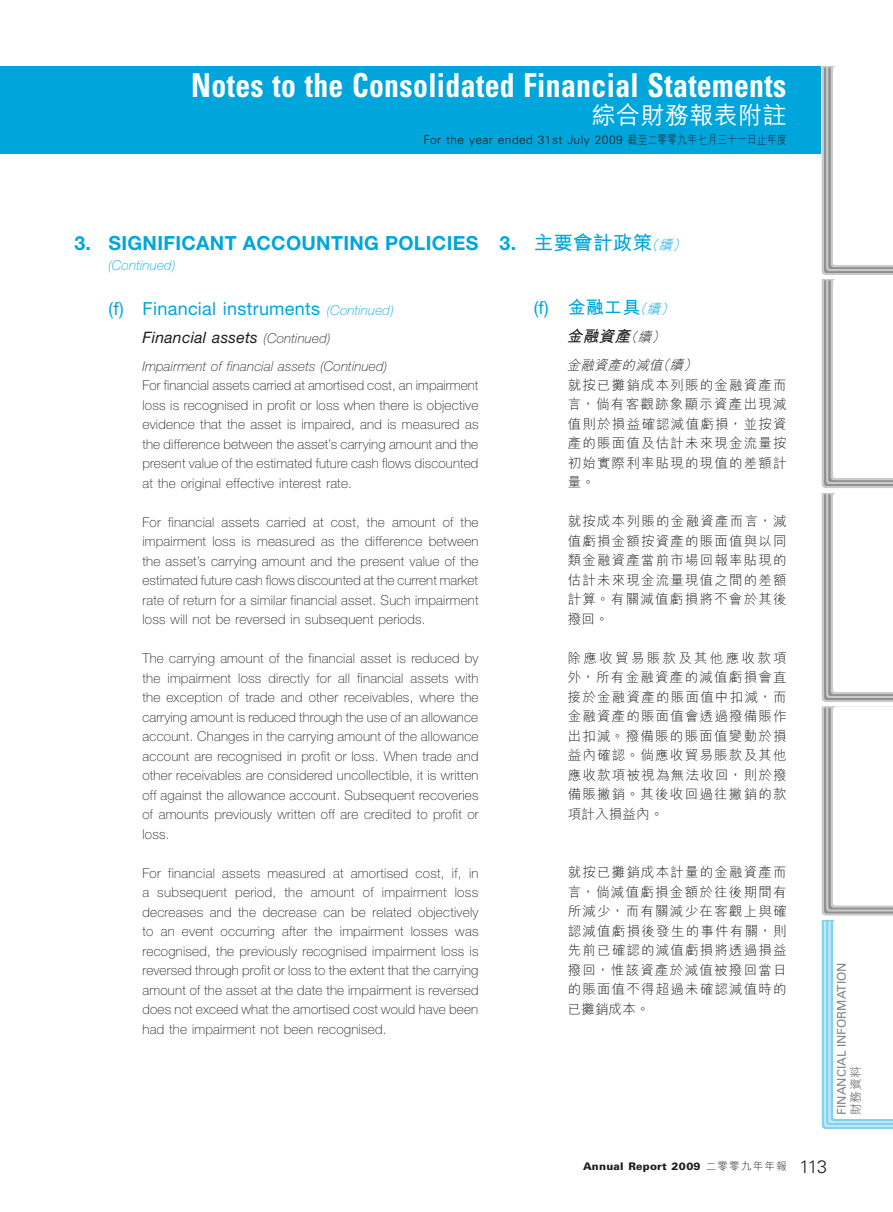
<style>
.page{position:relative;width:893px;height:1212px;background:#fff}
.page>*{position:absolute;margin:0;border:0;box-sizing:border-box;transform-origin:0 0}
.t1{font:700 condensed 33px "Univers LT Std";letter-spacing:.015em;color:#fff;scale:.9 1}
.t2{font:500 24px "M Hei HK";letter-spacing:.015em;color:#fff}
.t3{font:700 19.5px "Helvetica Neue LT Std";letter-spacing:.015em;color:#00a6db}
.t4{font:700 19.5px "M Hei HK";letter-spacing:.015em;color:#00a6db}
.t5{font:18px "Helvetica Neue LT Std";letter-spacing:.015em;color:#00a6db}
.t6{font:700 18px "M Hei HK";color:#00a6db}
.t7{font:italic 15.75px "Helvetica Neue LT Std";letter-spacing:.015em;color:#231f20}
.t8{font:italic 700 15.75px "M Hei HK";color:#231f20}
.t9{font:100 13.5px/19.5px "Helvetica Neue LT Std";letter-spacing:.015em;color:#231f20;text-align:justify}
.t10{font:300 13.5px/19.5px "M Hei HK";letter-spacing:.085em;color:#231f20;text-align:justify}
.t11{font:italic 100 13.5px "Helvetica Neue LT Std";letter-spacing:.015em;color:#00a6db}
.t12{font:300 12px "Univers LT Std";letter-spacing:.035em;color:#231f20}
.t13{font:12px/14.2px "Univers LT Std";color:#808285}
.t14{font:900 10.5px "Univers LT Std";letter-spacing:.02em;color:#231f20}
.s1{font-family:"M Hei HK"}
.s2{font-weight:100;font-style:italic;font-size:13.5px}
.s3{font-weight:100;font-size:13.5px}
.s4{font-style:italic}
.s5{font-family:"Helvetica Neue LT Std"}
.s6{font-weight:300;font-style:italic;font-size:13.5px}
.s7{font-family:"Helvetica Neue LT Std";font-weight:400}
.s8{font-weight:300;font-size:13.5px}
.s9{font-family:"M Hei HK";font-weight:500}
.s10{font-family:"M Hei HK";font-weight:300}
.s11{font-weight:300;font-size:18px}
</style>
<div class="page">
<div style="left:0;top:66px;width:893px;height:88px;background:#00a6db"></div>
<svg style="left:822px;top:66px;width:71px;height:1063px"></svg>
<p class="t1" style="left:191px;top:65px;width:663px">Notes to the Consolidated Financial Statements</p>
<p class="t2" style="left:592px;top:98px;width:196px">綜合財務報表附註</p>
<p class="t12" style="left:423px;top:133px;width:365px">For the year ended 31st July 2009 <span class="s1">截至二零零九年七月三十一日止年度</span></p>
<p class="t3" style="left:74px;top:231px;width:406px">3. SIGNIFICANT ACCOUNTING POLICIES</p>
<p class="t11" style="left:108px;top:257px;width:68px">(Continued)</p>
<p class="t5" style="left:108px;top:297px;width:287px">(f) Financial instruments <span class="s2">(Continued)</span></p>
<p class="t7" style="left:142px;top:327px;width:189px">Financial assets <span class="s3">(Continued)</span></p>
<p class="t9" style="left:142px;top:356px;width:338px;text-align:left"><span class="s4">Impairment of financial assets (Continued)<br></span>For financial assets carried at amortised cost, an impairment loss is recognised in profit or loss when there is objective evidence that the asset is impaired, and is measured as the difference between the asset’s carrying amount and the present value of the estimated future cash flows discounted at the original effective interest rate.</p>
<p class="t9" style="left:142px;top:512px;width:338px">For financial assets carried at cost, the amount of the impairment loss is measured as the difference between the asset’s carrying amount and the present value of the estimated future cash flows discounted at the current market rate of return for a similar financial asset. Such impairment loss will not be reversed in subsequent periods.</p>
<p class="t9" style="left:142px;top:649px;width:338px">The carrying amount of the financial asset is reduced by the impairment loss directly for all financial assets with the exception of trade and other receivables, where the carrying amount is reduced through the use of an allowance account. Changes in the carrying amount of the allowance account are recognised in profit or loss. When trade and other receivables are considered uncollectible, it is written off against the allowance account. Subsequent recoveries of amounts previously written off are credited to profit or loss.</p>
<p class="t9" style="left:142px;top:863px;width:338px">For financial assets measured at amortised cost, if, in a subsequent period, the amount of impairment loss decreases and the decrease can be related objectively to an event occurring after the impairment losses was recognised, the previously recognised impairment loss is reversed through profit or loss to the extent that the carrying amount of the asset at the date the impairment is reversed does not exceed what the amortised cost would have been had the impairment not been recognised.</p>
<p class="t4" style="left:500px;top:228px;width:192px"><span class="s5">3.</span> 主要會計政策<span class="s6">（續）</span></p>
<p class="t6" style="left:534px;top:294px;width:146px"><span class="s7">(f)</span> 金融工具<span class="s6">（續）</span></p>
<p class="t8" style="left:567px;top:325px;width:104px">金融資產<span class="s8">（續）</span></p>
<p class="t10" style="left:567px;top:355px;width:221px;text-align:left"><span class="s4">金融資產的減值（續）<br></span>就按已攤銷成本列賬的金融資產而言，倘有客觀跡象顯示資產出現減值則於損益確認減值虧損，並按資產的賬面值及估計未來現金流量按初始實際利率貼現的現值的差額計量。</p>
<p class="t10" style="left:568px;top:511px;width:220px">就按成本列賬的金融資產而言，減值虧損金額按資產的賬面值與以同類金融資產當前市場回報率貼現的估計未來現金流量現值之間的差額計算。有關減值虧損將不會於其後撥回。</p>
<p class="t10" style="left:568px;top:647px;width:220px">除應收貿易賬款及其他應收款項外，所有金融資產的減值虧損會直接於金融資產的賬面值中扣減，而金融資產的賬面值會透過撥備賬作出扣減。撥備賬的賬面值變動於損益內確認。倘應收貿易賬款及其他應收款項被視為無法收回，則於撥備賬撇銷。其後收回過往撇銷的款項計入損益內。</p>
<p class="t10" style="left:568px;top:862px;width:220px">就按已攤銷成本計量的金融資產而言，倘減值虧損金額於往後期間有所減少，而有關減少在客觀上與確認減值虧損後發生的事件有關，則先前已確認的減值虧損將透過損益撥回，惟該資產於減值被撥回當日的賬面值不得超過未確認減值時的已攤銷成本。</p>
<p class="t13" style="left:834px;top:1115px;width:154px;rotate:-90deg">FINANCIAL INFORMATION<span class="s9">財務資料</span></p>
<p class="t14" style="left:583px;top:1159px;width:246px">Annual Report 2009 <span class="s10">二零零九年年報</span> <span class="s11">113</span></p>
</div>
